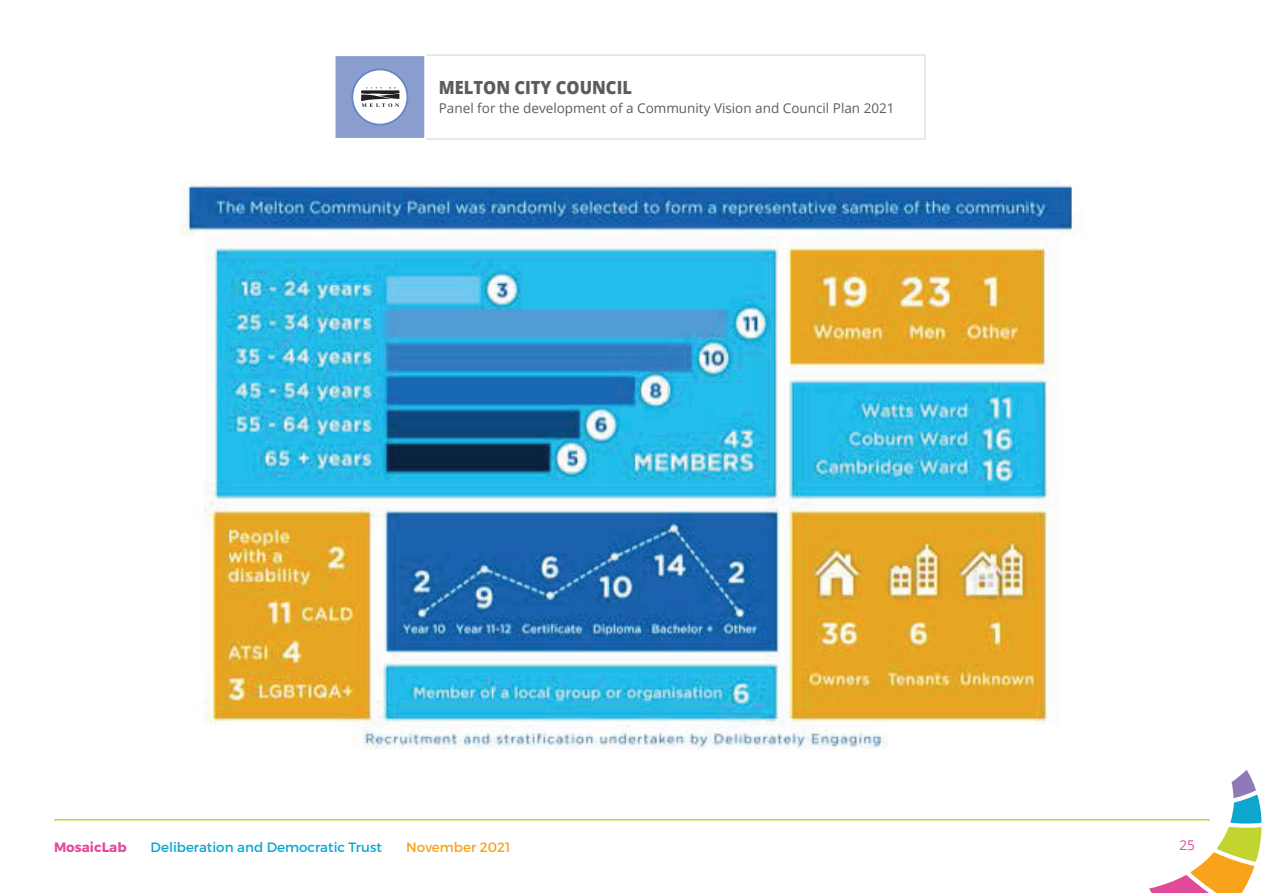
<style>
.page{position:relative;width:1263px;height:893px;background:#fff}
.page>*{position:absolute;margin:0;border:0;box-sizing:border-box;transform-origin:0 0}
.t1{font:800 18.15px "Open Sans";color:#5c5c5f;scale:.91 1}
.t2{font:13.5px "Open Sans";color:#5c5c5f}
.t3{font:13.5px "Montserrat";color:#0ca6cf}
.t4{font:13.5px "Montserrat";color:#f9a31b}
.t5{font:700 13.5px "Montserrat";color:#e3499a}
.t6{font:13.5px "Open Sans";color:#e3499a}
</style>
<div class="page">
<svg style="left:1149px;top:770px;width:112px;height:123px"></svg>
<hr style="left:54px;top:819px;width:1156px;height:1px;background:#c1d42f">
<div style="left:334px;top:55px;width:91px;height:84px;background:#899ece"></div>
<hr style="left:333px;top:54px;width:93px;height:2px;background:#fff">
<hr style="left:333px;top:56px;width:2px;height:82px;background:#fff">
<hr style="left:424px;top:56px;width:2px;height:82px;background:#fff">
<hr style="left:333px;top:138px;width:93px;height:2px;background:#fff">
<hr style="left:426px;top:55px;width:499px;height:1px;background:#d9d3ce">
<hr style="left:426px;top:138px;width:499px;height:2px;background:#d9d3ce">
<hr style="left:924px;top:56px;width:1px;height:82px;background:#d9d3ce">
<div style="left:352px;top:69px;width:55px;height:56px;background:#fff;border-radius:50%"></div>
<div style="left:351px;top:69px;width:57px;height:57px;border:2px solid #6387c5;border-radius:50%"></div>
<svg style="left:361px;top:87px;width:38px;height:20px"></svg>
<img style="left:181px;top:181px;width:895px;height:568px">
<h1 class="t1" style="left:439px;top:73px;width:52px">ME LTON</h1>
<h1 class="t1" style="left:514px;top:73px;width:60px">CITY COUNC</h1>
<h1 class="t1" style="left:617px;top:73px;width:18px">IL</h1>
<p class="t2" style="left:439px;top:99px;width:457px">Panel for the development of a Community Vision and Council Plan 2021</p>
<p class="t5" style="left:54px;top:839px;width:74px">MosaicLab</p>
<p class="t3" style="left:151px;top:839px;width:233px">Deliberation and Democratic Trust</p>
<p class="t4" style="left:406px;top:839px;width:106px">November 2021</p>
<p class="t6" style="left:1179px;top:835px;width:17px">25</p>
</div>
